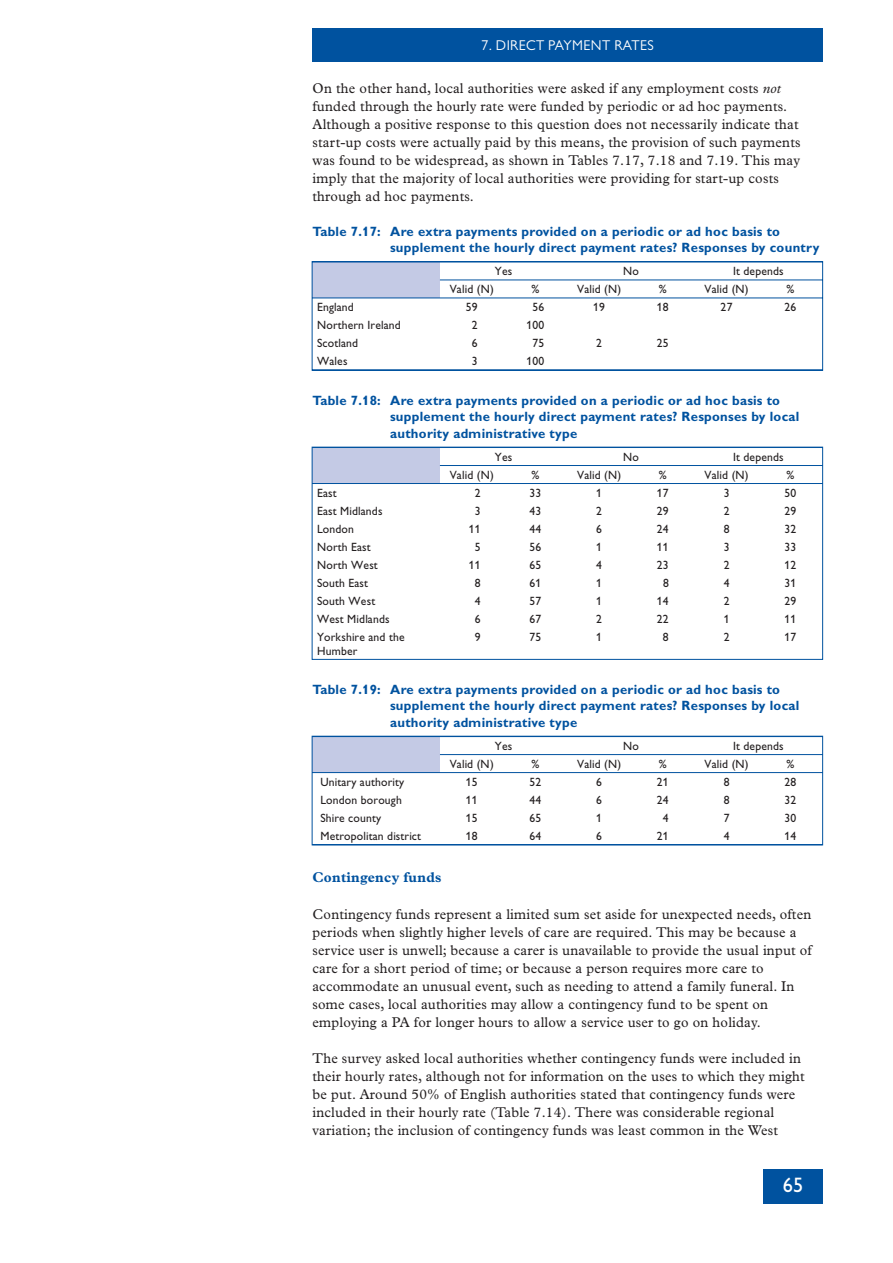
<style>
.page{position:relative;width:893px;height:1263px;background:#fff}
.page>*{position:absolute;margin:0;border:0;box-sizing:border-box;transform-origin:0 0}
.t1{font:21px "Gill Alt One";color:#fff}
.t2{font:14.25px/18px "Plantin";color:#231f20}
.t3{font:700 14.25px "Gill Alt One MT Bk";letter-spacing:.01em;color:#fff}
.t4{font:700 14.25px "Plantin";color:#00529f}
.t5{font:700 13.5px/16.5px "Gill Alt One";letter-spacing:.005em;color:#00529f}
.t6{font:12px/13.5px "Gill Alt One";color:#231f20}
.s1{font-style:italic}
</style>
<div class="page">
<svg style="left:311px;top:261px;width:512px;height:110px"></svg>
<svg style="left:311px;top:446px;width:512px;height:214px"></svg>
<svg style="left:311px;top:735px;width:512px;height:111px"></svg>
<div style="left:763px;top:1169px;width:60px;height:34px;background:#00529f"></div>
<div style="left:312px;top:28px;width:511px;height:33px;background:#00529f"></div>
<p class="t3" style="left:481px;top:37px;width:174px">7. DIRECT PAYMENT RATES</p>
<p class="t2" style="left:312px;top:81px;width:489px">On the other hand, local authorities were asked if any employment costs <span class="s1">not </span>funded through the hourly rate were funded by periodic or ad hoc payments.<br>Although a positive response to this question does not necessarily indicate that start-up costs were actually paid by this means, the provision of such payments was found to be widespread, as shown in Tables 7.17, 7.18 and 7.19. This may imply that the majority of local authorities were providing for start-up costs through ad hoc payments.</p>
<p class="t5" style="left:390px;top:224px;width:431px;text-indent:-78px">Table 7.17: Are extra payments provided on a periodic or ad hoc basis to supplement the hourly direct payment rates? Responses by country</p>
<p class="t6" style="left:495px;top:266px;width:19px">Yes</p>
<p class="t6" style="left:623px;top:266px;width:17px">No</p>
<p class="t6" style="left:733px;top:266px;width:52px">It depends</p>
<p class="t6" style="left:449px;top:284px;width:46px">Valid (N)</p>
<p class="t6" style="left:531px;top:284px;width:10px">%</p>
<p class="t6" style="left:577px;top:284px;width:46px">Valid (N)</p>
<p class="t6" style="left:659px;top:284px;width:10px">%</p>
<p class="t6" style="left:704px;top:284px;width:46px">Valid (N)</p>
<p class="t6" style="left:786px;top:284px;width:10px">%</p>
<p class="t6" style="left:317px;top:302px;width:38px">England</p>
<p class="t6" style="left:466px;top:302px;width:13px">59</p>
<p class="t6" style="left:532px;top:302px;width:13px">56</p>
<p class="t6" style="left:593px;top:302px;width:13px">19</p>
<p class="t6" style="left:657px;top:302px;width:13px">18</p>
<p class="t6" style="left:720px;top:302px;width:13px">27</p>
<p class="t6" style="left:784px;top:302px;width:13px">26</p>
<p class="t6" style="left:317px;top:320px;width:85px">Northern Ireland</p>
<p class="t6" style="left:472px;top:320px;width:7px">2</p>
<p class="t6" style="left:526px;top:320px;width:19px">100</p>
<p class="t6" style="left:317px;top:338px;width:43px">Scotland</p>
<p class="t6" style="left:472px;top:338px;width:7px">6</p>
<p class="t6" style="left:532px;top:338px;width:13px">75</p>
<p class="t6" style="left:596px;top:338px;width:7px">2</p>
<p class="t6" style="left:657px;top:338px;width:13px">25</p>
<p class="t6" style="left:317px;top:356px;width:32px">Wales</p>
<p class="t6" style="left:472px;top:356px;width:7px">3</p>
<p class="t6" style="left:526px;top:356px;width:19px">100</p>
<p class="t5" style="left:390px;top:393px;width:411px;text-indent:-78px">Table 7.18: Are extra payments provided on a periodic or ad hoc basis to supplement the hourly direct payment rates? Responses by local authority administrative type</p>
<p class="t6" style="left:495px;top:452px;width:19px">Yes</p>
<p class="t6" style="left:623px;top:452px;width:17px">No</p>
<p class="t6" style="left:733px;top:452px;width:52px">It depends</p>
<p class="t6" style="left:449px;top:470px;width:46px">Valid (N)</p>
<p class="t6" style="left:531px;top:470px;width:10px">%</p>
<p class="t6" style="left:577px;top:470px;width:46px">Valid (N)</p>
<p class="t6" style="left:659px;top:470px;width:10px">%</p>
<p class="t6" style="left:704px;top:470px;width:46px">Valid (N)</p>
<p class="t6" style="left:786px;top:470px;width:10px">%</p>
<p class="t6" style="left:317px;top:488px;width:21px">East</p>
<p class="t6" style="left:475px;top:488px;width:7px">2</p>
<p class="t6" style="left:529px;top:488px;width:13px">33</p>
<p class="t6" style="left:596px;top:488px;width:7px">1</p>
<p class="t6" style="left:657px;top:488px;width:13px">17</p>
<p class="t6" style="left:723px;top:488px;width:7px">3</p>
<p class="t6" style="left:784px;top:488px;width:13px">50</p>
<p class="t6" style="left:317px;top:506px;width:67px">East Midlands</p>
<p class="t6" style="left:475px;top:506px;width:7px">3</p>
<p class="t6" style="left:529px;top:506px;width:13px">43</p>
<p class="t6" style="left:596px;top:506px;width:7px">2</p>
<p class="t6" style="left:657px;top:506px;width:13px">29</p>
<p class="t6" style="left:723px;top:506px;width:7px">2</p>
<p class="t6" style="left:784px;top:506px;width:13px">29</p>
<p class="t6" style="left:317px;top:524px;width:39px">London</p>
<p class="t6" style="left:469px;top:524px;width:13px">11</p>
<p class="t6" style="left:529px;top:524px;width:13px">44</p>
<p class="t6" style="left:596px;top:524px;width:7px">6</p>
<p class="t6" style="left:657px;top:524px;width:13px">24</p>
<p class="t6" style="left:723px;top:524px;width:7px">8</p>
<p class="t6" style="left:784px;top:524px;width:13px">32</p>
<p class="t6" style="left:317px;top:542px;width:55px">North East</p>
<p class="t6" style="left:475px;top:542px;width:7px">5</p>
<p class="t6" style="left:529px;top:542px;width:13px">56</p>
<p class="t6" style="left:596px;top:542px;width:7px">1</p>
<p class="t6" style="left:657px;top:542px;width:13px">11</p>
<p class="t6" style="left:723px;top:542px;width:7px">3</p>
<p class="t6" style="left:784px;top:542px;width:13px">33</p>
<p class="t6" style="left:317px;top:560px;width:62px">North West</p>
<p class="t6" style="left:469px;top:560px;width:13px">11</p>
<p class="t6" style="left:529px;top:560px;width:13px">65</p>
<p class="t6" style="left:596px;top:560px;width:7px">4</p>
<p class="t6" style="left:657px;top:560px;width:13px">23</p>
<p class="t6" style="left:723px;top:560px;width:7px">2</p>
<p class="t6" style="left:784px;top:560px;width:13px">12</p>
<p class="t6" style="left:317px;top:578px;width:53px">South East</p>
<p class="t6" style="left:475px;top:578px;width:7px">8</p>
<p class="t6" style="left:529px;top:578px;width:13px">61</p>
<p class="t6" style="left:596px;top:578px;width:7px">1</p>
<p class="t6" style="left:663px;top:578px;width:7px">8</p>
<p class="t6" style="left:723px;top:578px;width:7px">4</p>
<p class="t6" style="left:784px;top:578px;width:13px">31</p>
<p class="t6" style="left:317px;top:596px;width:60px">South West</p>
<p class="t6" style="left:475px;top:596px;width:7px">4</p>
<p class="t6" style="left:529px;top:596px;width:13px">57</p>
<p class="t6" style="left:596px;top:596px;width:7px">1</p>
<p class="t6" style="left:657px;top:596px;width:13px">14</p>
<p class="t6" style="left:723px;top:596px;width:7px">2</p>
<p class="t6" style="left:784px;top:596px;width:13px">29</p>
<p class="t6" style="left:317px;top:614px;width:74px">West Midlands</p>
<p class="t6" style="left:475px;top:614px;width:7px">6</p>
<p class="t6" style="left:529px;top:614px;width:13px">67</p>
<p class="t6" style="left:596px;top:614px;width:7px">2</p>
<p class="t6" style="left:657px;top:614px;width:13px">22</p>
<p class="t6" style="left:723px;top:614px;width:7px">1</p>
<p class="t6" style="left:784px;top:614px;width:13px">11</p>
<p class="t6" style="left:317px;top:632px;width:89px">Yorkshire and the<br>Humber</p>
<p class="t6" style="left:475px;top:632px;width:7px">9</p>
<p class="t6" style="left:529px;top:632px;width:13px">75</p>
<p class="t6" style="left:596px;top:632px;width:7px">1</p>
<p class="t6" style="left:663px;top:632px;width:7px">8</p>
<p class="t6" style="left:723px;top:632px;width:7px">2</p>
<p class="t6" style="left:784px;top:632px;width:13px">17</p>
<p class="t5" style="left:390px;top:683px;width:411px;text-indent:-78px">Table 7.19: Are extra payments provided on a periodic or ad hoc basis to supplement the hourly direct payment rates? Responses by local authority administrative type</p>
<p class="t6" style="left:495px;top:741px;width:19px">Yes</p>
<p class="t6" style="left:623px;top:741px;width:17px">No</p>
<p class="t6" style="left:733px;top:741px;width:52px">It depends</p>
<p class="t6" style="left:449px;top:759px;width:46px">Valid (N)</p>
<p class="t6" style="left:531px;top:759px;width:10px">%</p>
<p class="t6" style="left:577px;top:759px;width:46px">Valid (N)</p>
<p class="t6" style="left:659px;top:759px;width:10px">%</p>
<p class="t6" style="left:704px;top:759px;width:46px">Valid (N)</p>
<p class="t6" style="left:786px;top:759px;width:10px">%</p>
<p class="t6" style="left:320px;top:777px;width:85px">Unitary authority</p>
<p class="t6" style="left:465px;top:777px;width:13px">15</p>
<p class="t6" style="left:529px;top:777px;width:13px">52</p>
<p class="t6" style="left:596px;top:777px;width:7px">6</p>
<p class="t6" style="left:657px;top:777px;width:13px">21</p>
<p class="t6" style="left:723px;top:777px;width:7px">8</p>
<p class="t6" style="left:784px;top:777px;width:13px">28</p>
<p class="t6" style="left:320px;top:795px;width:83px">London borough</p>
<p class="t6" style="left:465px;top:795px;width:13px">11</p>
<p class="t6" style="left:529px;top:795px;width:13px">44</p>
<p class="t6" style="left:596px;top:795px;width:7px">6</p>
<p class="t6" style="left:657px;top:795px;width:13px">24</p>
<p class="t6" style="left:723px;top:795px;width:7px">8</p>
<p class="t6" style="left:784px;top:795px;width:13px">32</p>
<p class="t6" style="left:320px;top:813px;width:63px">Shire county</p>
<p class="t6" style="left:465px;top:813px;width:13px">15</p>
<p class="t6" style="left:529px;top:813px;width:13px">65</p>
<p class="t6" style="left:596px;top:813px;width:7px">1</p>
<p class="t6" style="left:663px;top:813px;width:7px">4</p>
<p class="t6" style="left:723px;top:813px;width:7px">7</p>
<p class="t6" style="left:784px;top:813px;width:13px">30</p>
<p class="t6" style="left:320px;top:831px;width:102px">Metropolitan district</p>
<p class="t6" style="left:465px;top:831px;width:13px">18</p>
<p class="t6" style="left:529px;top:831px;width:13px">64</p>
<p class="t6" style="left:596px;top:831px;width:7px">6</p>
<p class="t6" style="left:657px;top:831px;width:13px">21</p>
<p class="t6" style="left:723px;top:831px;width:7px">4</p>
<p class="t6" style="left:784px;top:831px;width:13px">14</p>
<p class="t4" style="left:312px;top:872px;width:131px">Contingency funds</p>
<p class="t2" style="left:312px;top:906px;width:501px">Contingency funds represent a limited sum set aside for unexpected needs, often periods when slightly higher levels of care are required. This may be because a service user is unwell; because a carer is unavailable to provide the usual input of care for a short period of time; or because a person requires more care to accommodate an unusual event, such as needing to attend a family funeral. In some cases, local authorities may allow a contingency fund to be spent on employing a PA for longer hours to allow a service user to go on holiday.</p>
<p class="t2" style="left:312px;top:1051px;width:494px">The survey asked local authorities whether contingency funds were included in their hourly rates, although not for information on the uses to which they might be put. Around 50% of English authorities stated that contingency funds were included in their hourly rate (Table 7.14). There was considerable regional variation; the inclusion of contingency funds was least common in the West</p>
<h1 class="t1" style="left:782px;top:1177px;width:22px">65</h1>
</div>
